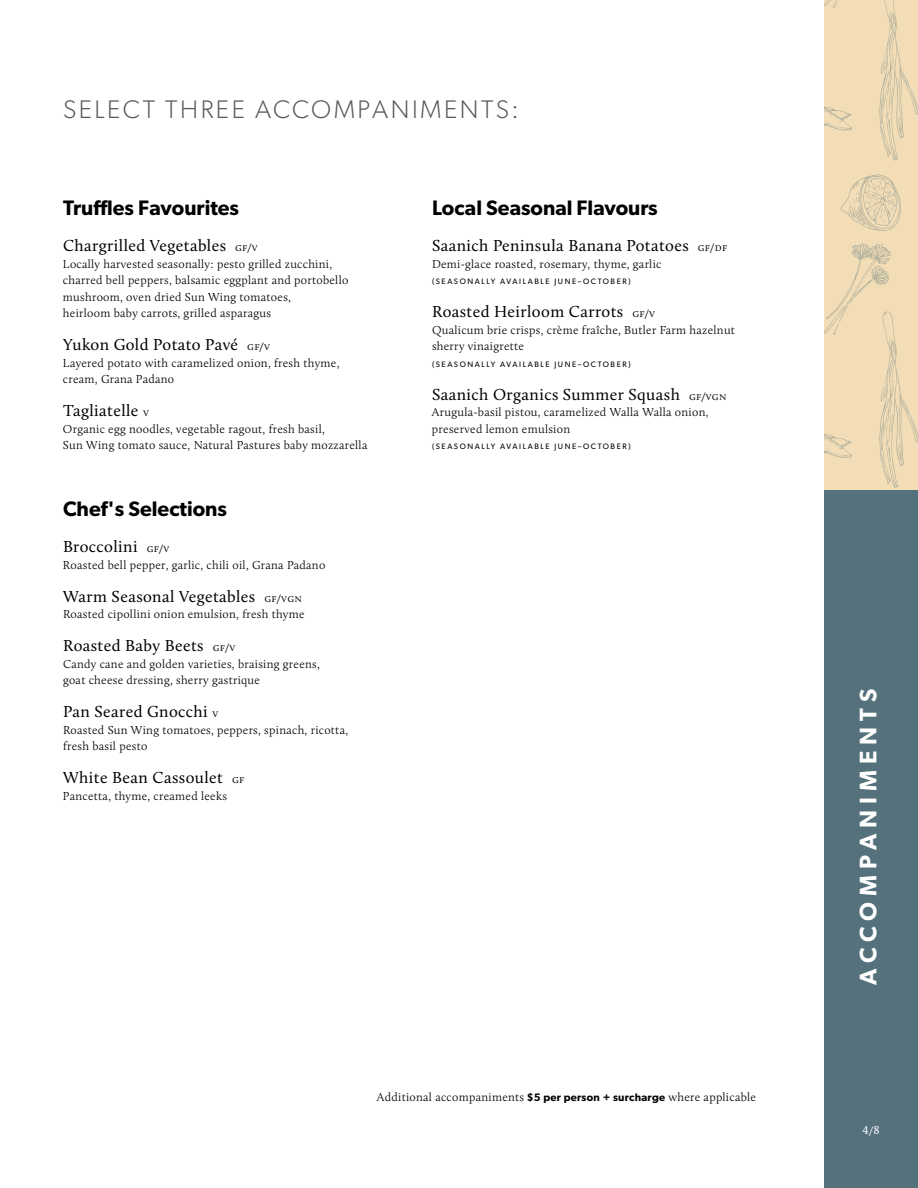
<style>
.page{position:relative;width:918px;height:1188px;background:#fff}
.page>*{position:absolute;margin:0;border:0;box-sizing:border-box;transform-origin:0 0}
.t1{font:300 25.5px "Gibson";letter-spacing:.1em;color:#58595b}
.t2{font:600 24px "Gibson";letter-spacing:.25em;color:#fff}
.t3{font:600 21px "Gibson";color:#000}
.t4{font:16.5px "Calluna";letter-spacing:.025em;color:#000}
.t5{font:300 12px/16.5px "Calluna";letter-spacing:.025em;color:#000}
.t6{font:12px "Calluna";color:#fff}
.t7{font:7.8px "Gibson";letter-spacing:.2em;color:#000}
.s1{font-weight:300;font-size:12px}
.s2{font-family:"Gibson";font-weight:600;font-size:10.95px}
</style>
<div class="page">
<div style="left:824px;top:490px;width:94px;height:698px;background:#54717c"></div>
<div style="left:824px;top:0;width:94px;height:490px;background:#f2ddb6"></div>
<svg style="left:841px;top:174px;width:60px;height:57px"></svg>
<svg style="left:824px;top:0;width:94px;height:160px"></svg>
<svg style="left:824px;top:243px;width:94px;height:245px"></svg>
<h1 class="t1" style="left:63px;top:94px;width:457px">SELECT THREE ACCOMPANIMENTS:</h1>
<h3 class="t3" style="left:63px;top:196px;width:178px">Truffles Favourites</h3>
<h3 class="t4" style="left:63px;top:236px;width:196px">Chargrilled Vegetables <span class="s1">gf/v</span></h3>
<p class="t5" style="left:63px;top:256px;width:287px">Locally harvested seasonally: pesto grilled zucchini, charred bell peppers, balsamic eggplant and portobello mushroom, oven dried Sun Wing tomatoes,<br>heirloom baby carrots, grilled asparagus</p>
<h3 class="t4" style="left:63px;top:335px;width:208px">Yukon Gold Potato Pavé <span class="s1">gf/v</span></h3>
<p class="t5" style="left:63px;top:355px;width:278px">Layered potato with caramelized onion, fresh thyme, cream, Grana Padano</p>
<h3 class="t4" style="left:63px;top:401px;width:87px">Tagliatelle <span class="s1">v</span></h3>
<p class="t5" style="left:63px;top:421px;width:306px">Organic egg noodles, vegetable ragout, fresh basil,<br>Sun Wing tomato sauce, Natural Pastures baby mozzarella</p>
<h3 class="t3" style="left:63px;top:496px;width:165px">Chef's Selections</h3>
<h3 class="t4" style="left:63px;top:537px;width:108px">Broccolini <span class="s1">gf/v</span></h3>
<p class="t5" style="left:63px;top:556px;width:264px">Roasted bell pepper, garlic, chili oil, Grana Padano</p>
<h3 class="t4" style="left:63px;top:586px;width:240px">Warm Seasonal Vegetables <span class="s1">gf/vgn</span></h3>
<p class="t5" style="left:63px;top:606px;width:243px">Roasted cipollini onion emulsion, fresh thyme</p>
<h3 class="t4" style="left:63px;top:636px;width:174px">Roasted Baby Beets <span class="s1">gf/v</span></h3>
<p class="t5" style="left:63px;top:655px;width:258px">Candy cane and golden varieties, braising greens, goat cheese dressing, sherry gastrique</p>
<h3 class="t4" style="left:63px;top:702px;width:157px">Pan Seared Gnocchi <span class="s1">v</span></h3>
<p class="t5" style="left:63px;top:721px;width:287px">Roasted Sun Wing tomatoes, peppers, spinach, ricotta, fresh basil pesto</p>
<h3 class="t4" style="left:63px;top:768px;width:183px">White Bean Cassoulet <span class="s1">gf</span></h3>
<p class="t5" style="left:63px;top:787px;width:166px">Pancetta, thyme, creamed leeks</p>
<h3 class="t3" style="left:432px;top:196px;width:227px">Local Seasonal Flavours</h3>
<h3 class="t4" style="left:432px;top:236px;width:297px">Saanich Peninsula Banana Potatoes <span class="s1">gf/df</span></h3>
<p class="t5" style="left:432px;top:256px;width:231px">Demi-glace roasted, rosemary, thyme, garlic</p>
<p class="t7" style="left:432px;top:277px;width:200px">(SEASONALLY AVAILABLE JUNE–OCTOBER)</p>
<h3 class="t4" style="left:432px;top:302px;width:225px">Roasted Heirloom Carrots <span class="s1">gf/v</span></h3>
<p class="t5" style="left:432px;top:322px;width:305px">Qualicum brie crisps, crème fraîche, Butler Farm hazelnut sherry vinaigrette</p>
<p class="t7" style="left:432px;top:360px;width:200px">(SEASONALLY AVAILABLE JUNE–OCTOBER)</p>
<h3 class="t4" style="left:432px;top:384px;width:296px">Saanich Organics Summer Squash <span class="s1">gf/vgn</span></h3>
<p class="t5" style="left:432px;top:404px;width:278px">Arugula-basil pistou, caramelized Walla Walla onion, preserved lemon emulsion</p>
<p class="t7" style="left:432px;top:442px;width:200px">(SEASONALLY AVAILABLE JUNE–OCTOBER)</p>
<p class="t5" style="left:377px;top:1089px;width:381px">Additional accompaniments <span class="s2">$5 per person + surcharge</span> where applicable</p>
<h2 class="t2" style="left:854px;top:985px;width:297px;rotate:-90deg">ACCOMPANIMENTS</h2>
<p class="t6" style="left:863px;top:1123px;width:19px">4/8</p>
</div>
